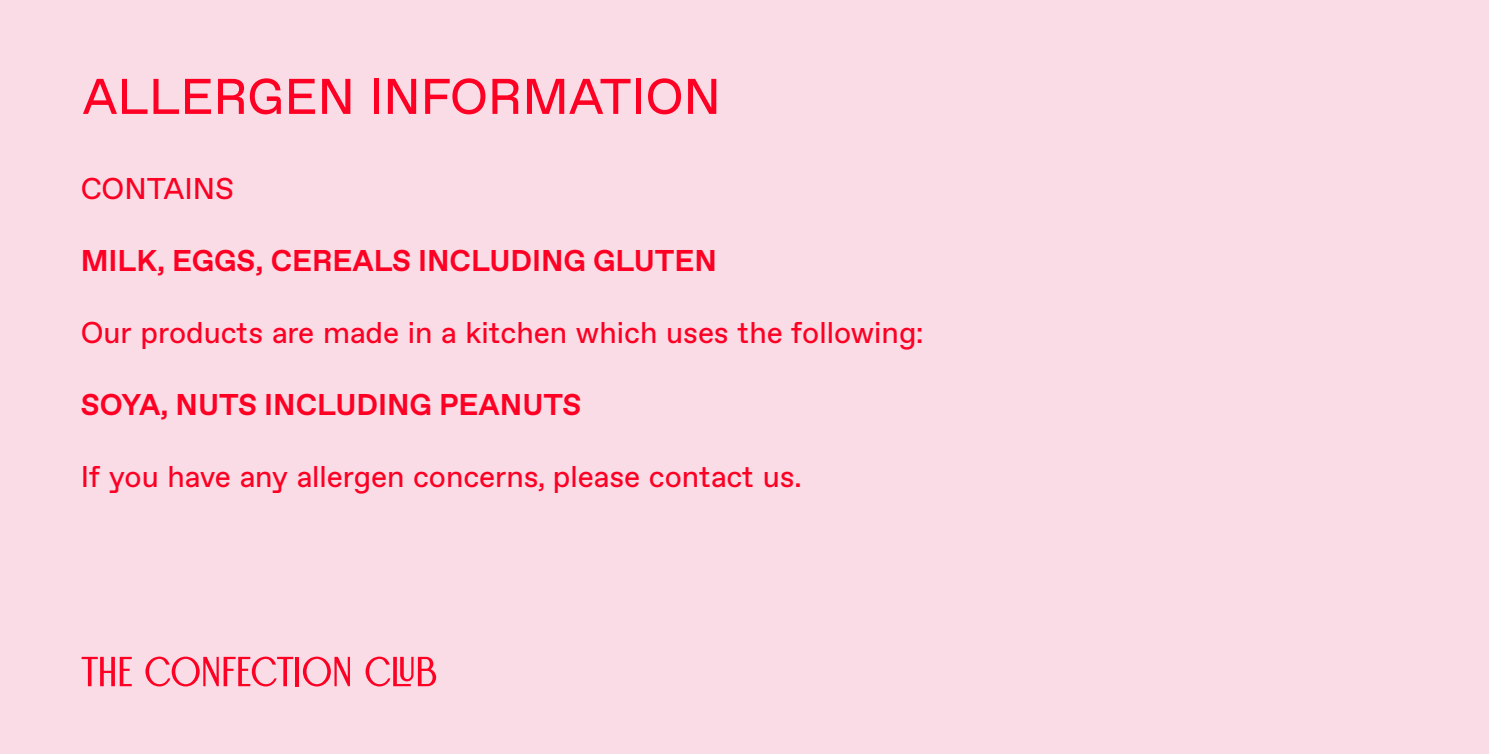
<style>
.page{position:relative;width:1489px;height:754px;background:#fff}
.page>*{position:absolute;margin:0;border:0;box-sizing:border-box;transform-origin:0 0}
.t1{font:50px "Favorit";color:#fd0024}
.t2{font:30px "Favorit";color:#fd0024}
.t3{font:700 30px "ABC Favorit Trial";color:#fd0024}
</style>
<div class="page">
<div style="left:0;top:0;width:1488px;height:754px;background:#f9dce5"></div>
<svg style="left:82px;top:657px;width:50px;height:29px"></svg>
<svg style="left:145px;top:656px;width:148px;height:30px"></svg>
<hr style="left:295px;top:657px;width:4px;height:29px;background:#fd0024">
<svg style="left:303px;top:656px;width:47px;height:30px"></svg>
<svg style="left:365px;top:656px;width:71px;height:30px"></svg>
<h1 class="t1" style="left:82px;top:58px;width:640px">ALLERGEN INFORMATION</h1>
<p class="t2" style="left:81px;top:166px;width:155px">CONTAINS</p>
<p class="t3" style="left:81px;top:243px;width:637px">MILK, EGGS, CEREALS INCLUDING GLUTEN</p>
<p class="t2" style="left:81px;top:310px;width:844px">Our products are made in a kitchen which uses the following:</p>
<p class="t3" style="left:81px;top:387px;width:502px">SOYA, NUTS INCLUDING PEANUTS</p>
<p class="t2" style="left:81px;top:454px;width:722px">If you have any allergen concerns, please contact us.</p>
</div>
